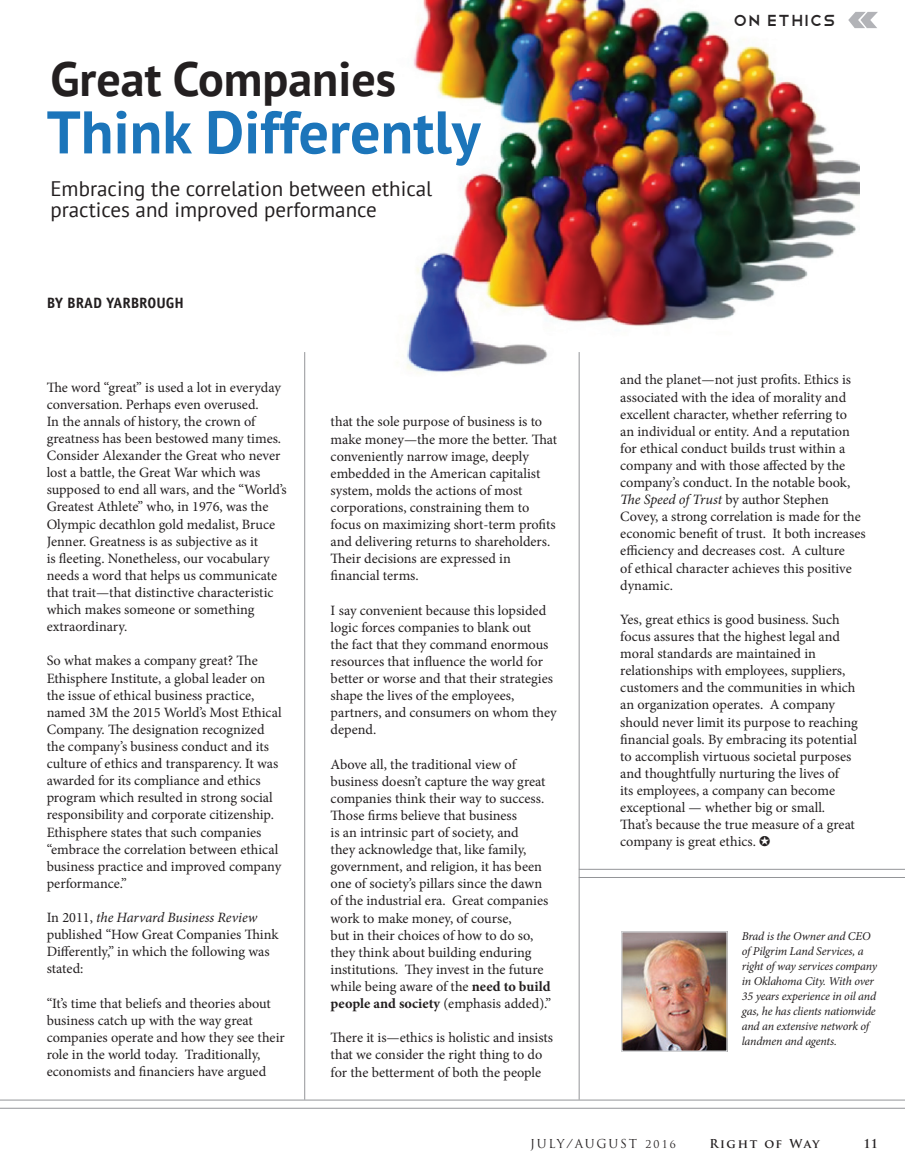
<style>
.page{position:relative;width:905px;height:1175px;background:#fff}
.page>*{position:absolute;margin:0;border:0;box-sizing:border-box;transform-origin:0 0}
.t1{font:700 60px "PT Sans";color:#1c75ba}
.t2{font:700 48px "PT Sans";color:#231f20}
.t3{font:21px/21px "PT Sans";color:#231f20}
.t4{font:21px "Telegrafico";letter-spacing:.025em;color:#282526}
.t5{font:700 15px "Officina Sans Std";color:#231f20}
.BodyCopy{font:14.25px/17.1px "Minion Pro";color:#231f20}
.t6{font:italic 12px/15px "Minion Pro";letter-spacing:-.015em;color:#231f20}
.t7{font:12px "Trajan Pro";letter-spacing:.14em;color:#231f20}
.t8{font:700 12px "Trajan Pro";letter-spacing:.12em;color:#231f20}
.s1{font-style:italic}
.s2{font-weight:700}
.s3{font-size:10.5px}
</style>
<div class="page">
<img style="left:403px;top:0;width:456px;height:388px">
<svg style="left:848px;top:12px;width:29px;height:16px"></svg>
<hr style="left:578px;top:352px;width:1px;height:747px;background:#939598">
<hr style="left:304px;top:352px;width:1px;height:747px;background:#939598">
<hr style="left:579px;top:869px;width:325px;height:1px;background:#939598">
<hr style="left:578px;top:877px;width:326px;height:1px;background:#939598">
<img style="left:624px;top:934px;width:100px;height:115px">
<div style="left:621px;top:931px;width:106px;height:121px;border:2px solid #d1d2d4"></div>
<hr style="left:0;top:1107px;width:904px;height:1px;background:#939598">
<hr style="left:0;top:1099px;width:904px;height:1px;background:#939598">
<p class="t2" style="left:50px;top:47px;width:347px">Great Companies</p>
<p class="t1" style="left:47px;top:92px;width:435px">Think Differently</p>
<p class="t3" style="left:50px;top:177px;width:383px">Embracing the correlation between ethical practices and improved performance</p>
<p class="t5" style="left:47px;top:294px;width:139px">BY BRAD YARBROUGH</p>
<p class="BodyCopy" style="left:47px;top:379px;width:241px">The word “great” is used a lot in everyday conversation. Perhaps even overused.<br>In the annals of history, the crown of greatness has been bestowed many times.<br>Consider Alexander the Great who never lost a battle, the Great War which was supposed to end all wars, and the “World’s Greatest Athlete” who, in 1976, was the Olympic decathlon gold medalist, Bruce Jenner. Greatness is as subjective as it<br>is fleeting. Nonetheless, our vocabulary needs a word that helps us communicate that trait—that distinctive characteristic which makes someone or something extraordinary.</p>
<p class="BodyCopy" style="left:47px;top:652px;width:236px">So what makes a company great? The Ethisphere Institute, a global leader on the issue of ethical business practice, named 3M the 2015 World’s Most Ethical Company. The designation recognized the company’s business conduct and its culture of ethics and transparency. It was awarded for its compliance and ethics program which resulted in strong social responsibility and corporate citizenship.<br>Ethisphere states that such companies “embrace the correlation between ethical business practice and improved company performance.”</p>
<p class="BodyCopy" style="left:47px;top:909px;width:233px">In 2011, <span class="s1">the Harvard Business Review </span>published “How Great Companies Think<br>Differently,” in which the following was stated:</p>
<p class="BodyCopy" style="left:47px;top:994px;width:239px">“It’s time that beliefs and theories about business catch up with the way great companies operate and how they see their role in the world today. Traditionally, economists and financiers have argued</p>
<p class="BodyCopy" style="left:330px;top:413px;width:228px">that the sole purpose of business is to make money—the more the better. That conveniently narrow image, deeply embedded in the American capitalist system, molds the actions of most corporations, constraining them to focus on maximizing short-term profits and delivering returns to shareholders.<br>Their decisions are expressed in financial terms.</p>
<p class="BodyCopy" style="left:330px;top:601px;width:227px">I say convenient because this lopsided logic forces companies to blank out<br>the fact that they command enormous resources that influence the world for better or worse and that their strategies shape the lives of the employees, partners, and consumers on whom they depend.</p>
<p class="BodyCopy" style="left:330px;top:755px;width:222px">Above all, the traditional view of business doesn’t capture the way great companies think their way to success.<br>Those firms believe that business<br>is an intrinsic part of society, and<br>they acknowledge that, like family, government, and religion, it has been one of society’s pillars since the dawn of the industrial era. Great companies work to make money, of course,<br>but in their choices of how to do so, they think about building enduring institutions. They invest in the future while being aware of the <span class="s2">need to build people and society</span> (emphasis added).”</p>
<p class="BodyCopy" style="left:330px;top:1029px;width:224px">There it is—ethics is holistic and insists that we consider the right thing to do for the betterment of both the people</p>
<p class="t4" style="left:733px;top:6px;width:104px">ON ETHICS</p>
<p class="BodyCopy" style="left:620px;top:371px;width:247px">and the planet—not just profits. Ethics is associated with the idea of morality and excellent character, whether referring to<br>an individual or entity. And a reputation for ethical conduct builds trust within a company and with those affected by the company’s conduct. In the notable book, <span class="s1">The Speed of Trust</span> by author Stephen Covey, a strong correlation is made for the economic benefit of trust. It both increases efficiency and decreases cost. A culture<br>of ethical character achieves this positive dynamic.</p>
<p class="BodyCopy" style="left:620px;top:611px;width:239px">Yes, great ethics is good business. Such focus assures that the highest legal and moral standards are maintained in relationships with employees, suppliers, customers and the communities in which an organization operates. A company should never limit its purpose to reaching financial goals. By embracing its potential to accomplish virtuous societal purposes and thoughtfully nurturing the lives of<br>its employees, a company can become exceptional — whether big or small.<br>That’s because the true measure of a great company is great ethics.</p>
<p class="t6" style="left:741px;top:928px;width:137px">Brad is the Owner and CEO of Pilgrim Land Services, a right of way services company in Oklahoma City. With over<br>35 years experience in oil and gas, he has clients nationwide and an extensive network of landmen and agents.</p>
<p class="t7" style="left:530px;top:1136px;width:147px">JULY/AUGUST <span class="s3">2016</span></p>
<p class="t8" style="left:709px;top:1136px;width:112px">Right of Way</p>
<p class="t8" style="left:863px;top:1136px;width:16px">11</p>
</div>
